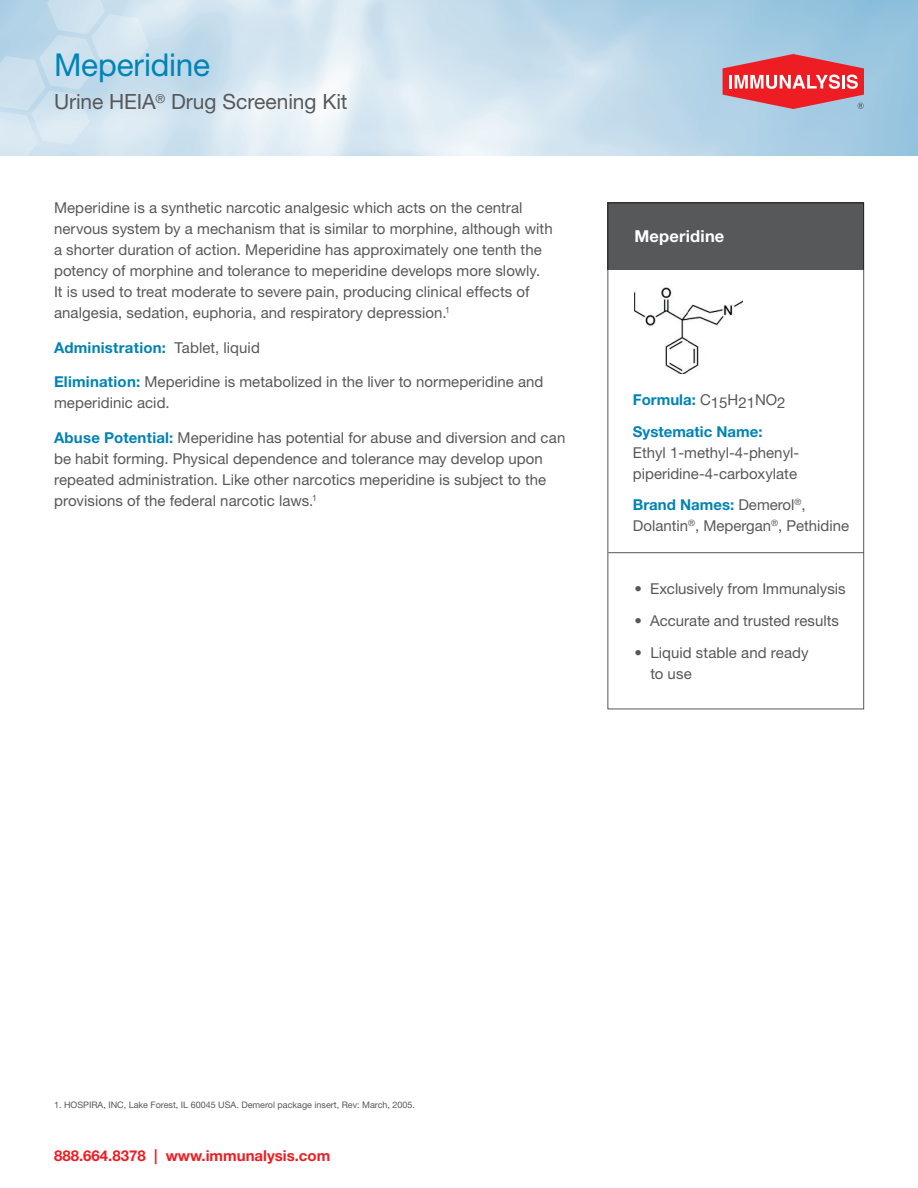
<style>
.page{position:relative;width:918px;height:1188px;background:#fff}
.page>*{position:absolute;margin:0;border:0;box-sizing:border-box;transform-origin:0 0}
.t1{font:31.5px "Helvetica Neue LT Std";letter-spacing:-.005em;color:#0083b5}
.t2{font:21px "Helvetica Neue LT Std";letter-spacing:-.005em;color:#57585a}
.t3{font:700 16.5px "Helvetica Neue LT Std";letter-spacing:.01em;color:#fff}
.t4{font:15px/21px "Helvetica Neue LT Std";letter-spacing:.005em;color:#57585a}
.t5{font:700 15px "Helvetica Neue LT Std";color:#ee1d23}
.t6{font:700 15px "Helvetica Neue LT Std";letter-spacing:.015em;color:#0083b5}
.t7{font:9px "Helvetica Neue LT Std";color:#57585a}
.s1{font-weight:400;color:#57585a}
.s2{font-weight:700;color:#0083b5}
</style>
<div class="page">
<svg style="left:0;top:0;width:149px;height:156px;background:#cce0ee"></svg>
<svg style="left:723px;top:54px;width:141px;height:55px;background:#dc646e"></svg>
<hr style="left:608px;top:552px;width:256px;height:1px;background:#57585a">
<div style="left:608px;top:202px;width:256px;height:68px;background:#57585a"></div>
<img style="left:634px;top:287px;width:108px;height:87px">
<p class="t1" style="left:54px;top:47px;width:158px">Meperidine</p>
<p class="t2" style="left:54px;top:90px;width:295px">Urine HEIA<sup>®</sup> Drug Screening Kit</p>
<p class="t4" style="left:54px;top:197px;width:500px">Meperidine is a synthetic narcotic analgesic which acts on the central nervous system by a mechanism that is similar to morphine, although with a shorter duration of action. Meperidine has approximately one tenth the potency of morphine and tolerance to meperidine develops more slowly.<br>It is used to treat moderate to severe pain, producing clinical effects of analgesia, sedation, euphoria, and respiratory depression.<sup>1</sup></p>
<p class="t6" style="left:54px;top:338px;width:207px">Administration: <span class="s1">Tablet, liquid</span></p>
<p class="t4" style="left:54px;top:371px;width:491px"><span class="s2">Elimination:</span> Meperidine is metabolized in the liver to normeperidine and meperidinic acid.</p>
<p class="t4" style="left:54px;top:427px;width:513px"><span class="s2">Abuse Potential:</span> Meperidine has potential for abuse and diversion and can be habit forming. Physical dependence and tolerance may develop upon repeated administration. Like other narcotics meperidine is subject to the provisions of the federal narcotic laws.<sup>1</sup></p>
<p class="t3" style="left:634px;top:226px;width:91px">Meperidine</p>
<p class="t4" style="left:633px;top:392px;width:154px"><sup>Formula:</sup> C15H21NO2</p>
<p class="t4" style="left:633px;top:421px;width:168px"><span class="s2">Systematic Name:<br></span>Ethyl 1-methyl-4-phenyl&shy;piperidine-4-carboxylate</p>
<p class="t4" style="left:633px;top:494px;width:218px"><span class="s2">Brand Names:</span> Demerol<sup>®</sup>,<br>Dolantin<sup>®</sup>, Mepergan<sup>®</sup>, Pethidine</p>
<p class="t4" style="left:634px;top:578px;width:213px">• Exclusively from Immunalysis</p>
<p class="t4" style="left:634px;top:610px;width:206px">• Accurate and trusted results</p>
<p class="t4" style="left:650px;top:641px;width:160px;text-indent:-16px">• Liquid stable and ready to use</p>
<p class="t7" style="left:54px;top:1100px;width:363px">1. HOSPIRA, INC, Lake Forest, IL 60045 USA. Demerol package insert, Rev: March, 2005.</p>
<p class="t5" style="left:54px;top:1146px;width:278px">888.664.8378 | www.immunalysis.com</p>
</div>
